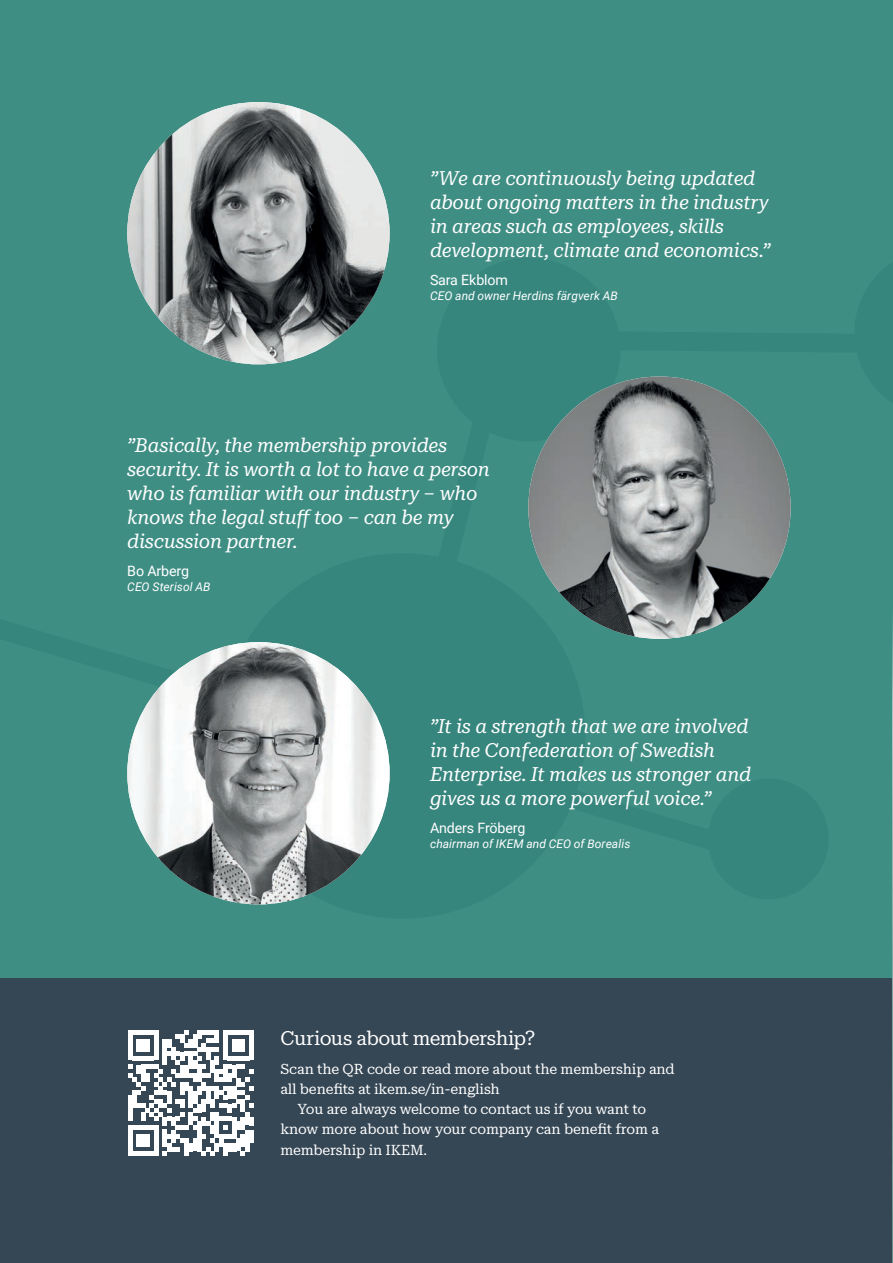
<style>
.page{position:relative;width:893px;height:1263px;background:#3f8e84}
.page>*{position:absolute;margin:0;border:0;box-sizing:border-box;transform-origin:0 0}
.t1{font:italic 19.5px/24px "Roboto Serif 20 pt";letter-spacing:-.015em;color:#fff}
.t2{font:19.5px "Roboto Serif 20 pt";letter-spacing:-.03em;color:#fff}
.t3{font:14.25px "Roboto Serif 20 pt";letter-spacing:-.01em;color:#fff}
.t4{font:14.25px "Roboto";letter-spacing:-.01em;color:#fff}
.t5{font:italic 12px "Roboto";letter-spacing:.01em;color:#fff}
</style>
<div class="page">
<div style="left:0;top:978px;width:893px;height:285px;background:#354654"></div>
<img style="left:892px;top:618px;width:1px;height:644px">
<svg style="left:128px;top:1030px;width:126px;height:125px"></svg>
<div style="left:249px;top:1117px;width:5px;height:8px;background:#fff"></div>
<div style="left:249px;top:1130px;width:5px;height:12px;background:#fff"></div>
<img style="left:528px;top:376px;width:263px;height:263px;border-radius:131px">
<img style="left:127px;top:642px;width:263px;height:262px;border-radius:131px">
<img style="left:127px;top:102px;width:263px;height:262px;border-radius:131px">
<p class="t1" style="left:430px;top:165px;width:342px">”We are continuously being updated about ongoing matters in the industry in areas such as employees, skills development, climate and economics.”</p>
<p class="t4" style="left:430px;top:270px;width:79px">Sara Ekblom</p>
<p class="t5" style="left:430px;top:287px;width:189px">CEO and owner Herdins färgverk AB</p>
<p class="t1" style="left:127px;top:432px;width:364px">”Basically, the membership provides security. It is worth a lot to have a person who is familiar with our industry – who knows the legal stuff too – can be my discussion partner.</p>
<p class="t4" style="left:127px;top:561px;width:63px">Bo Arberg</p>
<p class="t5" style="left:127px;top:579px;width:85px">CEO Sterisol AB</p>
<p class="t1" style="left:430px;top:712px;width:323px">”It is a strength that we are involved in the Confederation of Swedish Enterprise. It makes us stronger and gives us a more powerful voice.”</p>
<p class="t4" style="left:430px;top:817px;width:97px">Anders Fröberg</p>
<p class="t5" style="left:430px;top:835px;width:202px">chairman of IKEM and CEO of Borealis</p>
<p class="t2" style="left:280px;top:1022px;width:257px">Curious about membership?</p>
<p class="t3" style="left:280px;top:1057px;width:396px">Scan the QR code or read more about the membership and</p>
<p class="t3" style="left:280px;top:1077px;width:221px">all benefits at ikem.se/in-english</p>
<p class="t3" style="left:297px;top:1098px;width:350px">You are always welcome to contact us if you want to</p>
<p class="t3" style="left:280px;top:1118px;width:380px">know more about how your company can benefit from a</p>
<p class="t3" style="left:280px;top:1138px;width:148px">membership in IKEM.</p>
</div>
